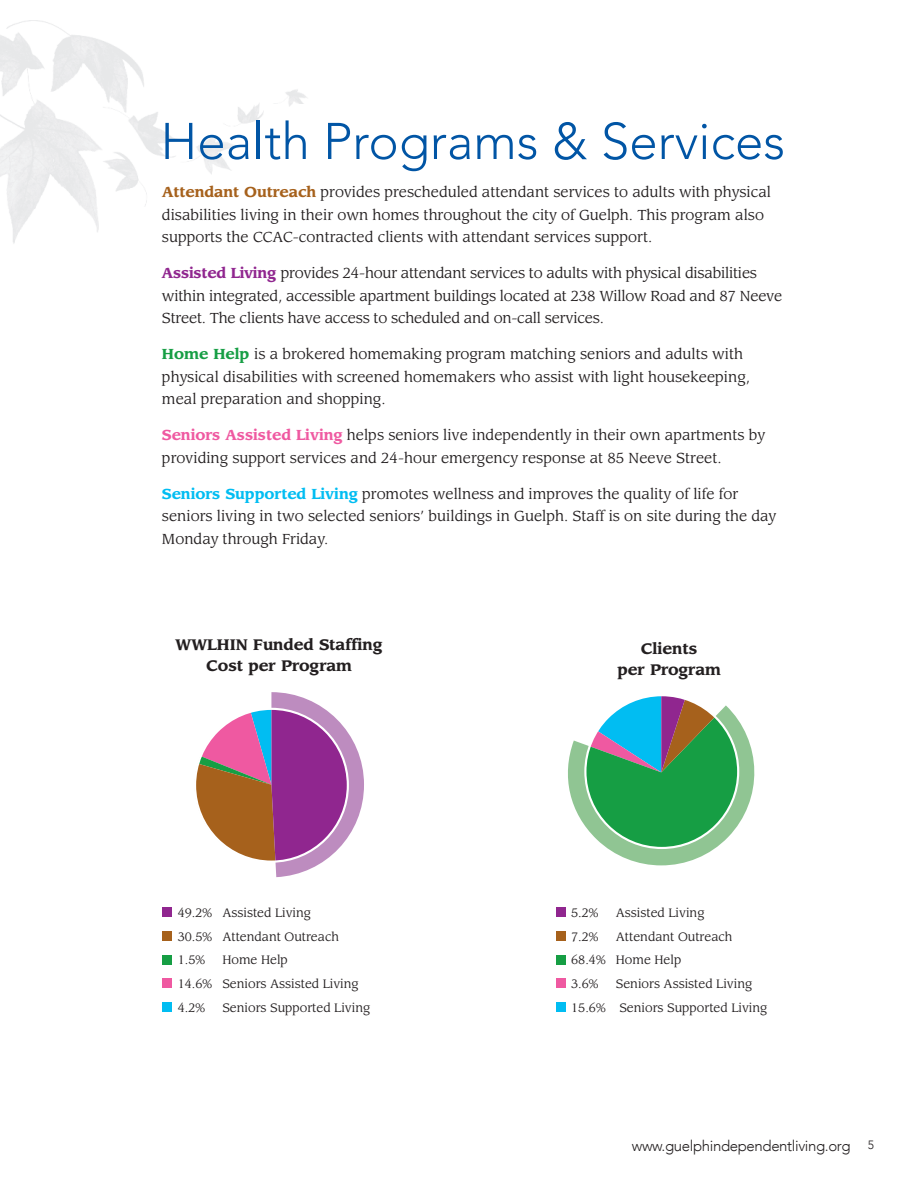
<style>
.page{position:relative;width:918px;height:1188px;background:#fff}
.page>*{position:absolute;margin:0;border:0;box-sizing:border-box;transform-origin:0 0}
.t1{font:300 51px "Avenir";color:#0155a5}
.t2{font:700 15px/21px "Leawood";color:#231f20;text-align:center}
.t3{font:300 15px "Avenir";letter-spacing:-.025em;color:#231f20}
.t4{font:14.25px/22.5px "Leawood";color:#231f20}
.t5{font:12px/23.7px "Leawood";color:#231f20}
.s1{font-weight:700;color:#a6611c}
.s2{font-weight:700;color:#90268f}
.s3{font-weight:700;color:#169e44}
.s4{font-weight:700;color:#ef59a1}
.s5{font-weight:700;color:#01bdf2}
.s6{font-size:12px}
</style>
<div class="page">
<img style="left:0;top:20px;width:307px;height:224px">
<div style="left:162px;top:907px;width:10px;height:10px;background:#90268f"></div>
<div style="left:162px;top:931px;width:10px;height:10px;background:#a6611c"></div>
<div style="left:162px;top:955px;width:10px;height:9px;background:#169e44"></div>
<div style="left:162px;top:978px;width:10px;height:10px;background:#ef59a1"></div>
<div style="left:162px;top:1002px;width:10px;height:10px;background:#01bdf2"></div>
<div style="left:556px;top:907px;width:10px;height:10px;background:#90268f"></div>
<div style="left:556px;top:931px;width:10px;height:10px;background:#a6611c"></div>
<div style="left:556px;top:955px;width:10px;height:9px;background:#169e44"></div>
<div style="left:556px;top:978px;width:10px;height:10px;background:#ef59a1"></div>
<div style="left:556px;top:1002px;width:10px;height:10px;background:#01bdf2"></div>
<svg style="left:196px;top:692px;width:168px;height:185px"></svg>
<svg style="left:568px;top:696px;width:186px;height:169px"></svg>
<h1 class="t1" style="left:160px;top:108px;width:626px">Health Programs &amp; Services</h1>
<p class="t4" style="left:162px;top:182px;width:611px"><span class="s1">Attendant Outreach</span> provides prescheduled attendant services to adults with physical disabilities living in their own homes throughout the city of Guelph. This program also supports the CCAC-contracted clients with attendant services support.</p>
<p class="t4" style="left:162px;top:263px;width:622px"><span class="s2">Assisted Living</span> provides 24-hour attendant services to adults with physical disabilities within integrated, accessible apartment buildings located at 238 Willow Road and 87 Neeve<br>Street. The clients have access to scheduled and on-call services.</p>
<p class="t4" style="left:162px;top:344px;width:590px"><span class="s3">Home Help</span> is a brokered homemaking program matching seniors and adults with physical disabilities with screened homemakers who assist with light housekeeping, meal preparation and shopping.</p>
<p class="t4" style="left:162px;top:425px;width:605px"><span class="s4">Seniors Assisted Living</span> helps seniors live independently in their own apartments by providing support services and 24-hour emergency response at 85 Neeve Street.</p>
<p class="t4" style="left:162px;top:484px;width:616px"><span class="s5">Seniors Supported Living</span> promotes wellness and improves the quality of life for seniors living in two selected seniors’ buildings in Guelph. Staff is on site during the day<br>Monday through Friday.</p>
<p class="t2" style="left:176px;top:636px;width:208px">WWLHIN Funded Staffing<br>Cost per Program</p>
<p class="t5" style="left:178px;top:902px;width:163px">49.2% Assisted Living<br>30.5% Attendant Outreach<br>1.5%</p>
<p class="t5" style="left:178px;top:949px;width:183px;text-indent:45px">Home Help<br>14.6% Seniors Assisted Living<br>4.2%</p>
<p class="t5" style="left:222px;top:997px;width:149px">Seniors Supported Living</p>
<p class="t2" style="left:618px;top:639px;width:105px">Clients<br>per Program</p>
<p class="t5" style="left:571px;top:902px;width:29px">5.2%</p>
<p class="t5" style="left:616px;top:902px;width:90px">Assisted Living</p>
<p class="t5" style="left:571px;top:926px;width:29px">7.2%</p>
<p class="t5" style="left:571px;top:926px;width:163px;text-indent:45px">Attendant Outreach<br>68.4% Home Help<br>3.6%</p>
<p class="t5" style="left:571px;top:973px;width:198px;text-indent:45px">Seniors Assisted Living<br>15.6% Seniors Supported Living</p>
<p class="t3" style="left:632px;top:1136px;width:243px">www.guelphindependentliving.org <span class="s6">5</span></p>
</div>
